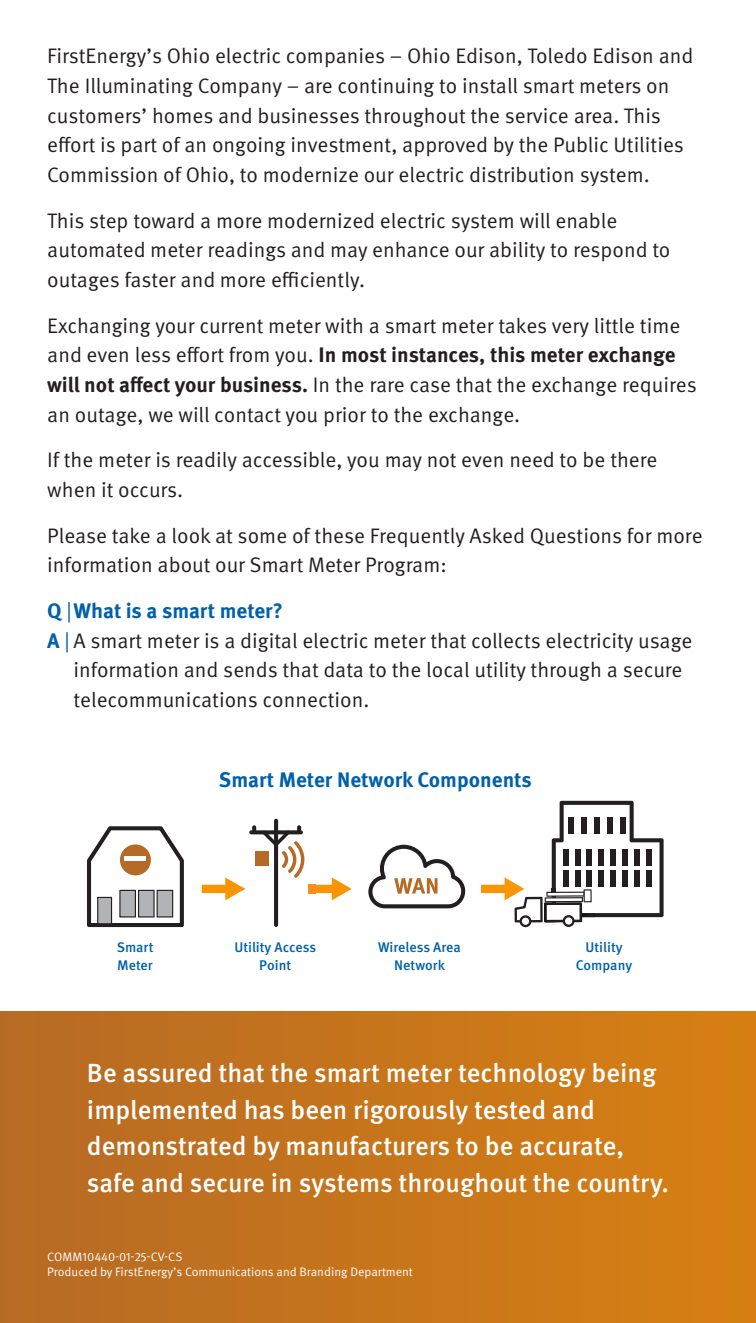
<style>
.page{position:relative;width:756px;height:1323px;background:#fff}
.page>*{position:absolute;margin:0;border:0;box-sizing:border-box;transform-origin:0 0}
.t1{font:500 26.25px/36.8px "Meta OT";color:#fff}
.t2{font:21px/29.8px "Meta OT Norm";color:#231f20}
.t3{font:700 21px "Meta OT";color:#0060a9}
.t4{font:500 14px/17.5px "Meta OT";color:#0060a9;text-align:center}
.t5{font:12.25px "Meta OT Norm";color:#fff}
.s1{font-family:"Meta OT";font-weight:700}
.s2{font-family:"Meta OT Norm";font-weight:400}
.s3{font-family:"Meta OT";font-weight:700;color:#0060a9}
.s4{color:#0060a9}
</style>
<div class="page">
<div style="left:0;top:1012px;width:756px;height:311px;background:linear-gradient(to right,#b66b24,#d77f13)"></div>
<svg style="left:202px;top:877px;width:43px;height:23px"></svg>
<hr style="left:274px;top:819px;width:4px;height:108px;background:#231f20;border-radius:2px">
<svg style="left:249px;top:830px;width:54px;height:4px"></svg>
<svg style="left:252px;top:825px;width:4px;height:9px"></svg>
<svg style="left:368px;top:845px;width:97px;height:63px"></svg>
<div style="left:255px;top:852px;width:14px;height:14px;background:#b56a25"></div>
<svg style="left:262px;top:825px;width:90px;height:75px"></svg>
<svg style="left:481px;top:801px;width:183px;height:126px"></svg>
<svg style="left:87px;top:826px;width:97px;height:101px"></svg>
<p class="t2" style="left:47px;top:41px;width:648px">FirstEnergy’s Ohio electric companies – Ohio Edison, Toledo Edison and The Illuminating Company – are continuing to install smart meters on customers’ homes and businesses throughout the service area. This effort is part of an ongoing investment, approved by the Public Utilities Commission of Ohio, to modernize our electric distribution system.</p>
<p class="t2" style="left:47px;top:206px;width:625px">This step toward a more modernized electric system will enable automated meter readings and may enhance our ability to respond to outages faster and more efficiently.</p>
<p class="t2" style="left:47px;top:311px;width:651px">Exchanging your current meter with a smart meter takes very little time and even less effort from you. <span class="s1">In most instances, this meter exchange will not affect your business.</span> In the rare case that the exchange requires an outage, we will contact you prior to the exchange.</p>
<p class="t2" style="left:47px;top:445px;width:612px">If the meter is readily accessible, you may not even need to be there when it occurs.</p>
<p class="t2" style="left:47px;top:521px;width:657px">Please take a look at some of these Frequently Asked Questions for more information about our Smart Meter Program:</p>
<p class="t3" style="left:47px;top:597px;width:237px">Q <span class="s2">|</span>What is a smart meter?</p>
<p class="t2" style="left:74px;top:626px;width:620px;text-indent:-26px"><span class="s3">A</span> <span class="s4">|</span> A smart meter is a digital electric meter that collects electricity usage information and sends that data to the local utility through a secure telecommunications connection.</p>
<p class="t3" style="left:219px;top:766px;width:314px">Smart Meter Network Components</p>
<p class="t4" style="left:117px;top:939px;width:38px;text-align:left">Smart<br>Meter</p>
<p class="t4" style="left:234px;top:939px;width:83px">Utility Access<br>Point</p>
<p class="t4" style="left:378px;top:939px;width:84px">Wireless Area<br>Network</p>
<p class="t4" style="left:576px;top:939px;width:58px">Utility<br>Company</p>
<p class="t1" style="left:87px;top:1055px;width:584px">Be assured that the smart meter technology being implemented has been rigorously tested and demonstrated by manufacturers to be accurate, safe and secure in systems throughout the country.</p>
<p class="t5" style="left:47px;top:1249px;width:137px">COMM10440-01-25-CV-CS</p>
<p class="t5" style="left:47px;top:1264px;width:367px">Produced by FirstEnergy’s Communications and Branding Department</p>
</div>
